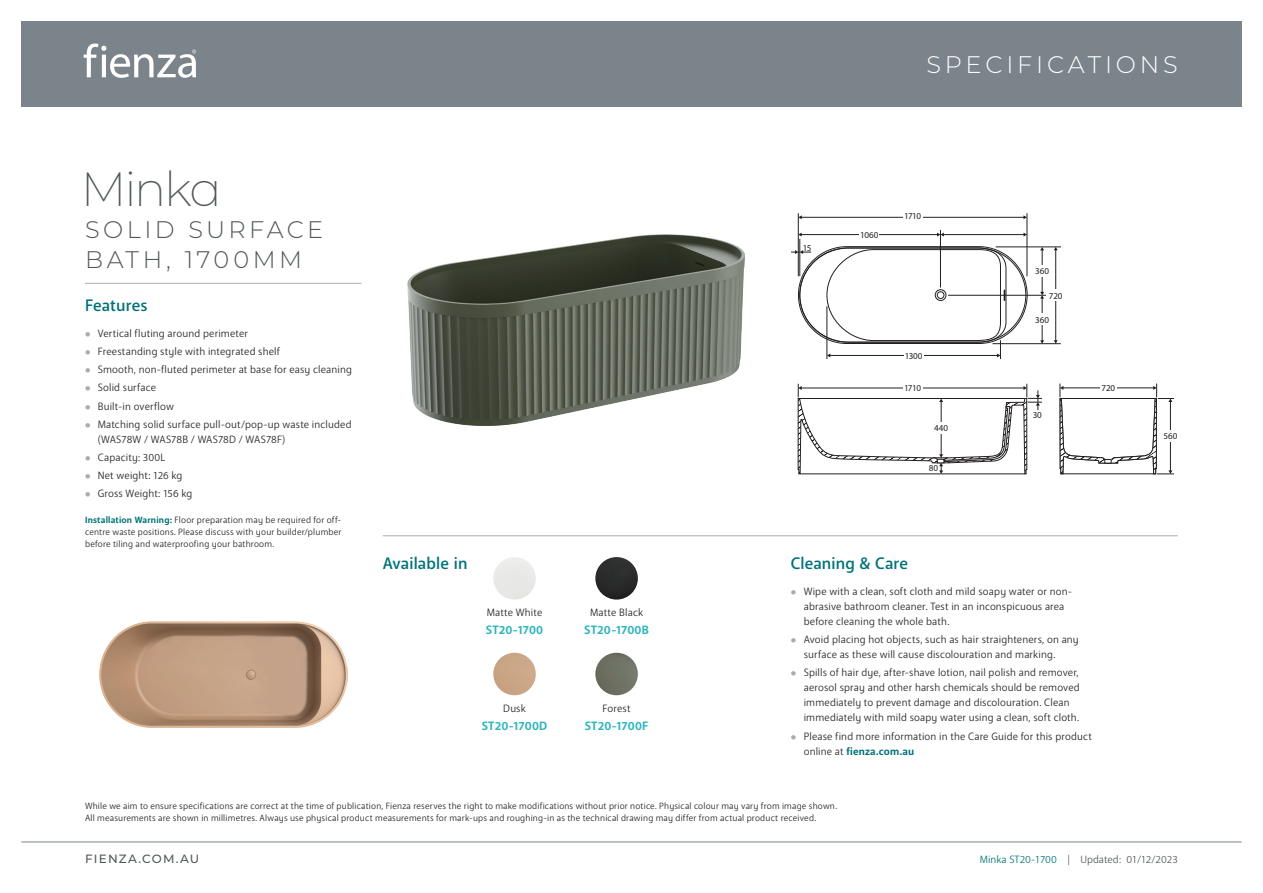
<style>
.page{position:relative;width:1263px;height:893px;background:#fff}
.page>*{position:absolute;margin:0;border:0;box-sizing:border-box;transform-origin:0 0}
.Header_1{font:200 48px "Montserrat";letter-spacing:-.045em;color:#525759}
.Header_2{font:300 24px/30px "Montserrat";letter-spacing:.14em;color:#525759}
.t1{font:300 24px "Montserrat";letter-spacing:.16em;color:#fff}
.Sub_Header_1{font:500 16.5px "Anago";letter-spacing:.005em;color:#007277}
.Price___Code{font:700 12px "Anago";letter-spacing:.01em;color:#2eb5bc}
.t2{font:500 12px "Montserrat";letter-spacing:.1em;color:#525759}
.Body_Copy_-_Small{font:10.5px/15px "Anago";letter-spacing:.01em;color:#231f20}
.t3{font:10.5px "Anago";color:#525759}
.Disclaimer{font:9px/12px "Anago";letter-spacing:.02em;color:#231f20;text-align:justify}
.t4{font:9px "Myriad Pro";letter-spacing:-.015em;color:#231f20}
.s1{font-weight:500;font-size:7.5px;color:#a9adb1}
.s2{font-weight:700;color:#007277}
.s3{color:#007277}
</style>
<div class="page">
<hr style="left:798px;top:213px;width:1px;height:63px;background:#231f20">
<hr style="left:940px;top:230px;width:1px;height:57px;background:#231f20">
<hr style="left:996px;top:247px;width:65px;height:1px;background:#231f20">
<hr style="left:948px;top:295px;width:98px;height:1px;background:#231f20">
<hr style="left:801px;top:217px;width:223px;height:1px;background:#231f20">
<svg style="left:798px;top:215px;width:4px;height:4px"></svg>
<svg style="left:1023px;top:215px;width:4px;height:4px"></svg>
<hr style="left:943px;top:234px;width:81px;height:1px;background:#231f20">
<svg style="left:1023px;top:233px;width:4px;height:4px"></svg>
<hr style="left:801px;top:234px;width:136px;height:1px;background:#231f20">
<svg style="left:798px;top:233px;width:4px;height:4px"></svg>
<svg style="left:937px;top:233px;width:7px;height:4px"></svg>
<hr style="left:1055px;top:250px;width:1px;height:91px;background:#231f20">
<hr style="left:799px;top:239px;width:1px;height:37px;background:#231f20">
<hr style="left:992px;top:343px;width:69px;height:1px;background:#231f20">
<hr style="left:1027px;top:213px;width:1px;height:63px;background:#231f20">
<svg style="left:791px;top:247px;width:253px;height:227px"></svg>
<svg style="left:1059px;top:383px;width:115px;height:92px"></svg>
<div style="left:903px;top:210px;width:19px;height:12px;background:#fff"></div>
<div style="left:903px;top:382px;width:19px;height:12px;background:#fff"></div>
<div style="left:1100px;top:382px;width:17px;height:12px;background:#fff"></div>
<div style="left:904px;top:350px;width:19px;height:11px;background:#fff"></div>
<div style="left:859px;top:229px;width:20px;height:11px;background:#fff"></div>
<div style="left:931px;top:422px;width:20px;height:12px;background:#fff"></div>
<div style="left:1035px;top:265px;width:15px;height:12px;background:#fff"></div>
<div style="left:1048px;top:290px;width:15px;height:11px;background:#fff"></div>
<div style="left:1163px;top:430px;width:15px;height:12px;background:#fff"></div>
<div style="left:1035px;top:314px;width:15px;height:11px;background:#fff"></div>
<img style="left:408px;top:234px;width:337px;height:192px">
<img style="left:99px;top:622px;width:248px;height:105px">
<img style="left:493px;top:557px;width:43px;height:43px;border-radius:21px">
<img style="left:595px;top:653px;width:43px;height:42px;border-radius:21px">
<img style="left:595px;top:557px;width:43px;height:43px;border-radius:21px">
<img style="left:493px;top:653px;width:43px;height:42px;border-radius:21px">
<hr style="left:85px;top:283px;width:276px;height:1px;background:#a9adb1">
<hr style="left:383px;top:535px;width:795px;height:1px;background:#a9adb1">
<div style="left:21px;top:21px;width:1221px;height:85px;background:#7b848b"></div>
<svg style="left:84px;top:43px;width:112px;height:35px"></svg>
<hr style="left:21px;top:842px;width:1221px;height:1px;background:#7b848b">
<p class="Header_1" style="left:81px;top:157px;width:143px">Minka</p>
<p class="Header_2" style="left:85px;top:214px;width:240px">SOLID SURFACE<br>BATH, 1700MM</p>
<p class="Sub_Header_1" style="left:85px;top:295px;width:64px">Features</p>
<p class="Body_Copy_-_Small" style="left:85px;top:326px;width:165px"><span class="s1">●</span> Vertical fluting around perimeter</p>
<p class="Body_Copy_-_Small" style="left:85px;top:344px;width:196px"><span class="s1">●</span> Freestanding style with integrated shelf</p>
<p class="Body_Copy_-_Small" style="left:85px;top:362px;width:268px"><span class="s1">●</span> Smooth, non-fluted perimeter at base for easy cleaning</p>
<p class="Body_Copy_-_Small" style="left:85px;top:380px;width:73px"><span class="s1">●</span> Solid surface</p>
<p class="Body_Copy_-_Small" style="left:85px;top:399px;width:90px"><span class="s1">●</span> Built-in overflow</p>
<p class="Body_Copy_-_Small" style="left:98px;top:417px;width:255px;text-indent:-13px"><span class="s1">●</span> Matching solid surface pull-out/pop-up waste included (WAS78W / WAS78B / WAS78D / WAS78F)</p>
<p class="Body_Copy_-_Small" style="left:85px;top:450px;width:82px"><span class="s1">●</span> Capacity: 300L</p>
<p class="Body_Copy_-_Small" style="left:85px;top:468px;width:99px"><span class="s1">●</span> Net weight: 126 kg</p>
<p class="Body_Copy_-_Small" style="left:85px;top:486px;width:109px"><span class="s1">●</span> Gross Weight: 156 kg</p>
<p class="Disclaimer" style="left:85px;top:514px;width:258px"><span class="s2">Installation Warning:</span> Floor preparation may be required for off&shy;centre waste positions. Please discuss with your builder/plumber before tiling and waterproofing your bathroom.</p>
<p class="Sub_Header_1" style="left:383px;top:553px;width:86px">Available in</p>
<p class="Body_Copy_-_Small" style="left:487px;top:605px;width:57px">Matte White</p>
<p class="Price___Code" style="left:486px;top:622px;width:59px">ST20-1700</p>
<p class="Body_Copy_-_Small" style="left:503px;top:701px;width:24px">Dusk</p>
<p class="Price___Code" style="left:482px;top:718px;width:67px">ST20-1700D</p>
<p class="Body_Copy_-_Small" style="left:590px;top:605px;width:55px">Matte Black</p>
<p class="Price___Code" style="left:584px;top:622px;width:66px">ST20-1700B</p>
<p class="Body_Copy_-_Small" style="left:602px;top:701px;width:30px">Forest</p>
<p class="Price___Code" style="left:585px;top:718px;width:65px">ST20-1700F</p>
<h2 class="t1" style="left:926px;top:48px;width:253px">SPECIFICATIONS</h2>
<p class="t4" style="left:803px;top:242px;width:10px">15</p>
<p class="t4" style="left:860px;top:229px;width:20px">1060</p>
<p class="t4" style="left:904px;top:211px;width:18px">1710</p>
<p class="t4" style="left:905px;top:350px;width:19px">1300</p>
<p class="t4" style="left:1035px;top:266px;width:15px">360</p>
<p class="t4" style="left:1049px;top:290px;width:15px">720</p>
<p class="t4" style="left:1035px;top:314px;width:15px">360</p>
<p class="t4" style="left:904px;top:383px;width:18px">1710</p>
<p class="t4" style="left:1101px;top:382px;width:15px">720</p>
<p class="t4" style="left:934px;top:423px;width:16px">440</p>
<p class="t4" style="left:929px;top:463px;width:11px">80</p>
<p class="t4" style="left:1033px;top:409px;width:11px">30</p>
<p class="Sub_Header_1" style="left:791px;top:553px;width:119px">Cleaning &amp; Care</p>
<p class="Body_Copy_-_Small" style="left:804px;top:584px;width:270px;text-indent:-13px"><span class="s1">●</span> Wipe with a clean, soft cloth and mild soapy water or non&shy;abrasive bathroom cleaner. Test in an inconspicuous area before cleaning the whole bath.</p>
<p class="Body_Copy_-_Small" style="left:804px;top:632px;width:277px;text-indent:-13px"><span class="s1">●</span> Avoid placing hot objects, such as hair straighteners, on any surface as these will cause discolouration and marking.</p>
<p class="Body_Copy_-_Small" style="left:804px;top:665px;width:278px;text-indent:-13px"><span class="s1">●</span> Spills of hair dye, after-shave lotion, nail polish and remover, aerosol spray and other harsh chemicals should be removed immediately to prevent damage and discolouration. Clean immediately with mild soapy water using a clean, soft cloth.</p>
<p class="Body_Copy_-_Small" style="left:804px;top:729px;width:290px;text-indent:-13px"><span class="s1">●</span> Please find more information in the Care Guide for this product online at <span class="s2">fienza.com.au</span></p>
<p class="t4" style="left:1163px;top:431px;width:15px">560</p>
<p class="Disclaimer" style="left:85px;top:800px;width:753px">While we aim to ensure specifications are correct at the time of publication, Fienza reserves the right to make modifications without prior notice. Physical colour may vary from image shown.<br>All measurements are shown in millimetres. Always use physical product measurements for mark-ups and roughing-in as the technical drawing may differ from actual product received.</p>
<p class="t2" style="left:85px;top:851px;width:116px">FIENZA.COM.AU</p>
<p class="t3" style="left:980px;top:853px;width:200px"><span class="s3">Minka ST20-1700</span> | Updated: 01/12/2023</p>
</div>
